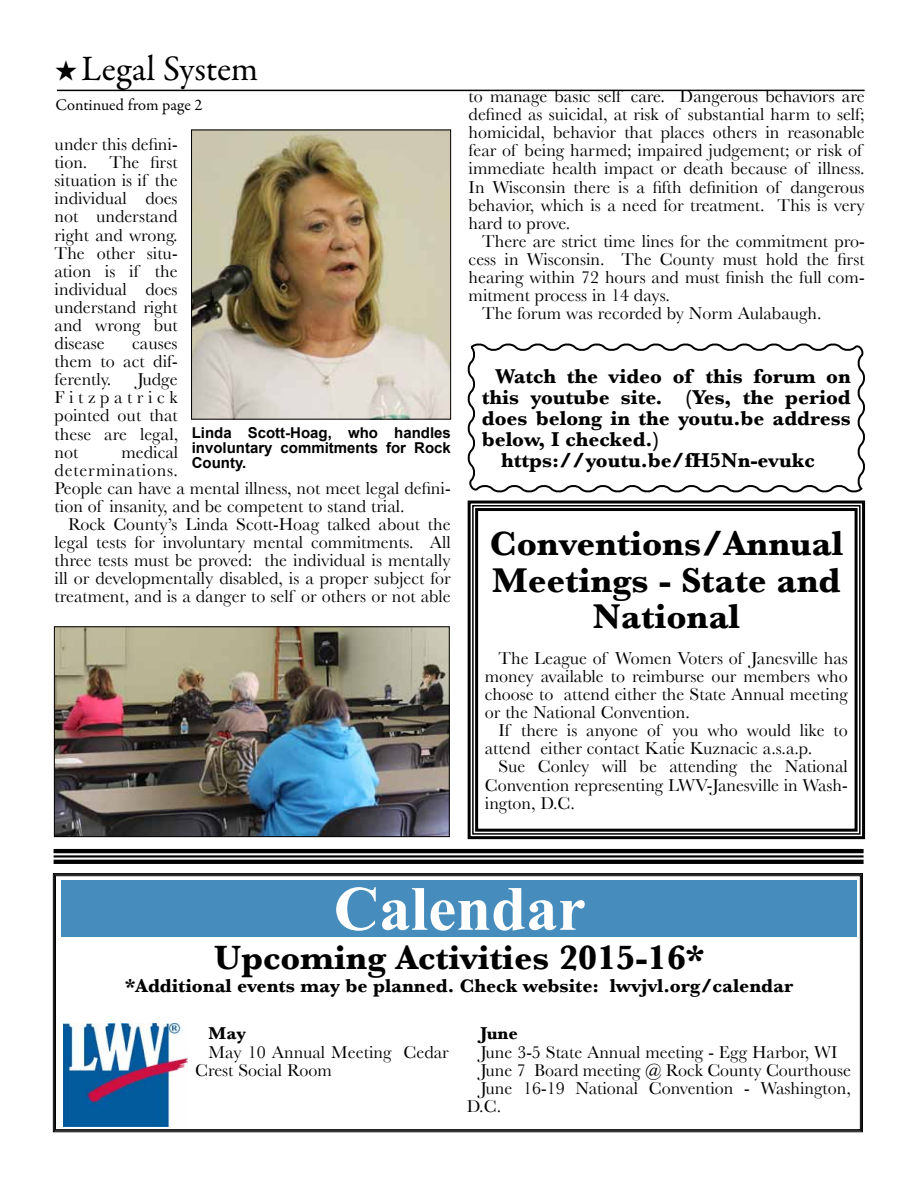
<style>
.page{position:relative;width:918px;height:1188px;background:#fff}
.page>*{position:absolute;margin:0;border:0;box-sizing:border-box;transform-origin:0 0}
.t1{font:700 63px "Times New Roman";color:#fff}
.t2{font:700 36px/36.2px "Baskerville";color:#000;text-align:center}
.t3{font:36px "Garamond Premr Pro";color:#000}
.t4{font:700 35.25px "Baskerville";color:#000}
.t5{font:700 21px "Baskerville";color:#000}
.t6{font:700 19.5px "Baskerville";color:#000}
.t7{font:18px/18.1px "Baskerville";color:#000;text-align:justify}
.t8{font:700 18px "Baskerville";color:#000}
.t9{font:16.5px "Garamond Premr Pro";color:#000}
.t10{font:700 15px/15.1px "Arial";color:#000;text-align:justify}
.s1{font-family:"Dingthings 3 Normal"}
</style>
<div class="page">
<hr style="left:54px;top:849px;width:810px;height:4px;background:#000">
<hr style="left:54px;top:855px;width:810px;height:3px;background:#000">
<hr style="left:54px;top:860px;width:810px;height:4px;background:#000">
<svg style="left:52px;top:873px;width:811px;height:260px"></svg>
<div style="left:55px;top:875px;width:806px;height:255px;border:1px solid #000"></div>
<div style="left:61px;top:880px;width:796px;height:57px;background:#468dbe"></div>
<img style="left:63px;top:1023px;width:125px;height:103px">
<img style="left:193px;top:132px;width:256px;height:286px">
<div style="left:191px;top:130px;width:260px;height:290px;border:1px solid #000"></div>
<img style="left:56px;top:628px;width:392px;height:207px">
<div style="left:54px;top:626px;width:396px;height:211px;border:1px solid #000"></div>
<svg style="left:467px;top:500px;width:399px;height:340px"></svg>
<div style="left:472px;top:505px;width:389px;height:330px;border:2px solid #000"></div>
<div style="left:475px;top:508px;width:383px;height:324px;border:3px solid #000"></div>
<hr style="left:57px;top:90px;width:808px;height:1px;background:#000">
<svg style="left:467px;top:343px;width:398px;height:150px"></svg>
<h2 class="t3" style="left:55px;top:47px;width:204px"><span class="s1">H</span>Legal System</h2>
<p class="t9" style="left:55px;top:95px;width:149px">Continued from page 2</p>
<p class="t7" style="left:55px;top:135px;width:125px">under this defini&shy;tion. The first situation is if the individual does not understand right and wrong.<br>The other situ&shy;ation is if the individual does understand right and wrong but disease</p>
<p class="t7" style="left:55px;top:334px;width:125px;text-indent:78px">causes them to act dif&shy;ferently.</p>
<p class="t7" style="left:55px;top:370px;width:125px;text-indent:83px">Judge Fitzpatrick pointed out that these are legal, not</p>
<p class="t10" style="left:192px;top:426px;width:261px">Linda Scott-Hoag, who handles involuntary commitments for Rock County.</p>
<p class="t7" style="left:55px;top:443px;width:397px;text-align:left;text-indent:67px">medical<br>determinations.<br>People can have a mental illness, not meet legal defini&shy;tion of insanity, and be competent to stand trial.</p>
<p class="t7" style="left:55px;top:515px;width:398px;text-indent:14px">Rock County’s Linda Scott-Hoag talked about the legal tests for involuntary mental commitments. All three tests must be proved: the individual is mentally ill or developmentally disabled, is a proper subject for treatment, and is a danger to self or others or not able</p>
<p class="t7" style="left:469px;top:87px;width:398px;text-align:left">to manage basic self care. Dangerous behaviors are defined as suicidal, at risk of substantial harm to self; homicidal, behavior that places others in reasonable fear of being harmed; impaired judgement; or risk of immediate health impact or death because of illness.<br>In Wisconsin there is a fifth definition of dangerous behavior, which is a need for treatment. This is very hard to prove.</p>
<p class="t7" style="left:482px;top:232px;width:384px">There are strict time lines for the commitment pro-</p>
<p class="t7" style="left:469px;top:250px;width:398px">cess in Wisconsin. The County must hold the first</p>
<p class="t7" style="left:469px;top:268px;width:398px">hearing within 72 hours and must finish the full com-</p>
<p class="t7" style="left:469px;top:286px;width:203px">mitment process in 14 days.</p>
<p class="t7" style="left:482px;top:304px;width:341px">The forum was recorded by Norm Aulabaugh.</p>
<p class="t5" style="left:495px;top:364px;width:357px">Watch the video of this forum on</p>
<p class="t5" style="left:482px;top:385px;width:370px">this youtube site. (Yes, the period</p>
<p class="t5" style="left:482px;top:406px;width:370px">does belong in the youtu.be address</p>
<p class="t5" style="left:482px;top:427px;width:179px">below, I checked.)</p>
<p class="t5" style="left:501px;top:448px;width:315px">https://youtu.be/fH5Nn-evukc</p>
<h2 class="t2" style="left:490px;top:525px;width:355px">Conventions/Annual<br>Meetings - State and<br>National</h2>
<p class="t7" style="left:485px;top:649px;width:364px;text-indent:14px">The League of Women Voters of Janesville has money available to reimburse our members who choose to attend either the State Annual meeting or the National Convention.</p>
<p class="t7" style="left:485px;top:721px;width:364px;text-indent:14px">If there is anyone of you who would like to attend either contact Katie Kuznacic a.s.a.p.</p>
<p class="t7" style="left:485px;top:757px;width:364px;text-indent:14px">Sue Conley will be attending the National Convention representing LWV-Janesville in Wash&shy;ington, D.C.</p>
<h1 class="t1" style="left:334px;top:865px;width:254px">Calendar</h1>
<h3 class="t4" style="left:214px;top:937px;width:492px">Upcoming Activities 2015-16*</h3>
<p class="t6" style="left:125px;top:974px;width:670px">*Additional events may be planned. Check website: lwvjvl.org/calendar</p>
<p class="t8" style="left:209px;top:1023px;width:39px">May</p>
<p class="t7" style="left:195px;top:1042px;width:255px;text-indent:14px">May 10 Annual Meeting Cedar<br>Crest Social Room</p>
<p class="t8" style="left:480px;top:1023px;width:39px">June</p>
<p class="t7" style="left:480px;top:1042px;width:359px">June 3-5 State Annual meeting - Egg Harbor, WI</p>
<p class="t7" style="left:480px;top:1061px;width:372px">June 7 Board meeting @ Rock County Courthouse</p>
<p class="t7" style="left:480px;top:1079px;width:372px">June 16-19 National Convention - Washington,</p>
<p class="t7" style="left:467px;top:1097px;width:36px">D.C.</p>
</div>
